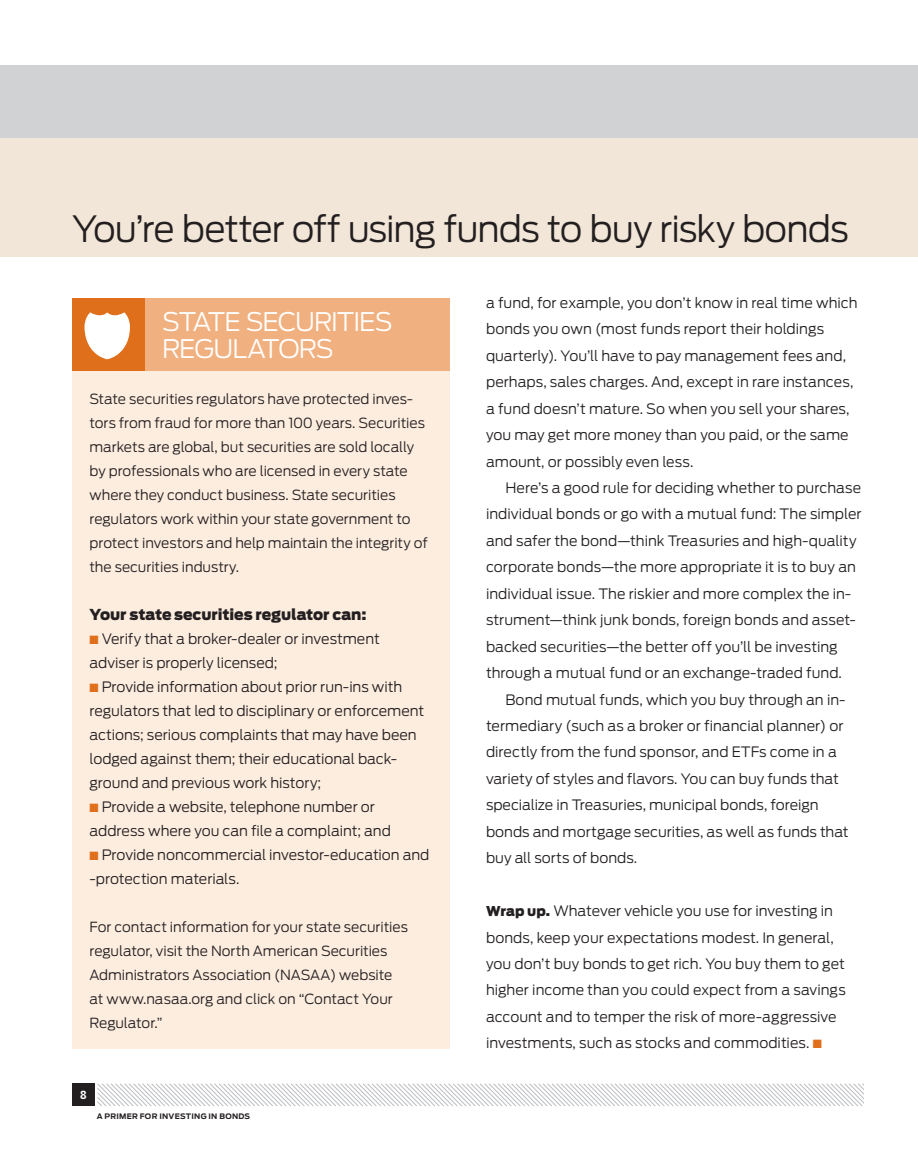
<style>
.page{position:relative;width:918px;height:1175px;background:#fff}
.page>*{position:absolute;margin:0;border:0;box-sizing:border-box;transform-origin:0 0}
.t1{font:300 36px "Antenna";letter-spacing:-.03em;color:#231f20}
.t2{font:300 25.5px/27px "Antenna";letter-spacing:-.04em;color:#fff}
.BODY_TEXT-No_indent{font:900 15px "Antenna";letter-spacing:-.005em;color:#231f20}
.BODY_TEXT-indent{font:300 14.25px/26.4px "Antenna";color:#231f20}
.BODY_TEXT-No_indent-2{font:300 14.25px/24px "Antenna";letter-spacing:-.005em;color:#231f20}
.BODY_TEXT-No_indent-3{font:300 13.8px/24px "Antenna";letter-spacing:-.005em;color:#231f20}
.t3{font:10.5px "Retina Micro D10";color:#fff}
.t4{font:700 7.5px "Antenna";letter-spacing:.035em;color:#231f20}
.s1{color:#e06f1c}
.s2{font-weight:900;font-size:13.5px}
</style>
<div class="page">
<div style="left:0;top:66px;width:918px;height:72px;background:#d1d2d4"></div>
<div style="left:0;top:138px;width:918px;height:118px;background:#f2e6d8"></div>
<div style="left:72px;top:1083px;width:23px;height:23px;background:#231f20"></div>
<svg style="left:97px;top:1083px;width:767px;height:24px"></svg>
<div style="left:72px;top:303px;width:378px;height:745px;background:#fceddf"></div>
<div style="left:72px;top:298px;width:378px;height:72px;background:#f1b07f"></div>
<div style="left:72px;top:298px;width:72px;height:72px;background:#e06f1c"></div>
<svg style="left:85px;top:312px;width:45px;height:47px"></svg>
<p class="t1" style="left:72px;top:208px;width:778px">You’re better off using funds to buy risky bonds</p>
<p class="t2" style="left:162px;top:308px;width:232px">STATE SECURITIES<br>REGULATORS</p>
<p class="BODY_TEXT-No_indent-3" style="left:89px;top:387px;width:340px">State securities regulators have protected inves&shy;tors from fraud for more than 100 years. Securities markets are global, but securities are sold locally by professionals who are licensed in every state where they conduct business. State securities regulators work within your state government to protect investors and help maintain the integrity of the securities industry.</p>
<p class="BODY_TEXT-No_indent" style="left:89px;top:605px;width:279px">Your state securities regulator can:</p>
<p class="BODY_TEXT-No_indent-2" style="left:89px;top:627px;width:292px"><span class="s1">■</span> Verify that a broker-dealer or investment adviser is properly licensed;</p>
<p class="BODY_TEXT-No_indent-2" style="left:89px;top:675px;width:336px"><span class="s1">■</span> Provide information about prior run-ins with regulators that led to disciplinary or enforcement actions; serious complaints that may have been lodged against them; their educational back&shy;ground and previous work history;</p>
<p class="BODY_TEXT-No_indent-2" style="left:89px;top:795px;width:303px"><span class="s1">■</span> Provide a website, telephone number or address where you can file a complaint; and</p>
<p class="BODY_TEXT-No_indent-2" style="left:89px;top:843px;width:342px"><span class="s1">■</span> Provide noncommercial investor-education and -protection materials.</p>
<p class="BODY_TEXT-No_indent-3" style="left:89px;top:915px;width:320px">For contact information for your state securities regulator, visit the North American Securities Administrators Association (NASAA) website at www.nasaa.org and click on “Contact Your Regulator.”</p>
<p class="t3" style="left:80px;top:1088px;width:8px">8</p>
<p class="t4" style="left:97px;top:1111px;width:155px">A PRIMER FOR INVESTING IN BONDS</p>
<p class="BODY_TEXT-indent" style="left:486px;top:289px;width:373px">a fund, for example, you don’t know in real time which bonds you own (most funds report their holdings quarterly). You’ll have to pay management fees and, perhaps, sales charges. And, except in rare instances, a fund doesn’t mature. So when you sell your shares, you may get more money than you paid, or the same amount, or possibly even less.</p>
<p class="BODY_TEXT-indent" style="left:486px;top:474px;width:377px;text-indent:20px">Here’s a good rule for deciding whether to purchase individual bonds or go with a mutual fund: The simpler and safer the bond—think Treasuries and high-quality corporate bonds—the more appropriate it is to buy an individual issue. The riskier and more complex the in&shy;strument—think junk bonds, foreign bonds and asset&shy;backed securities—the better off you’ll be investing through a mutual fund or an exchange-traded fund.</p>
<p class="BODY_TEXT-indent" style="left:486px;top:686px;width:364px;text-indent:20px">Bond mutual funds, which you buy through an in&shy;termediary (such as a broker or financial planner) or directly from the fund sponsor, and ETFs come in a variety of styles and flavors. You can buy funds that specialize in Treasuries, municipal bonds, foreign bonds and mortgage securities, as well as funds that buy all sorts of bonds.</p>
<p class="BODY_TEXT-No_indent-2" style="left:486px;top:897px;width:361px;line-height:26.4px"><span class="s2">Wrap up.</span> Whatever vehicle you use for investing in bonds, keep your expectations modest. In general, you don’t buy bonds to get rich. You buy them to get higher income than you could expect from a savings account and to temper the risk of more-aggressive investments, such as stocks and commodities. <span class="s1">■</span></p>
</div>
